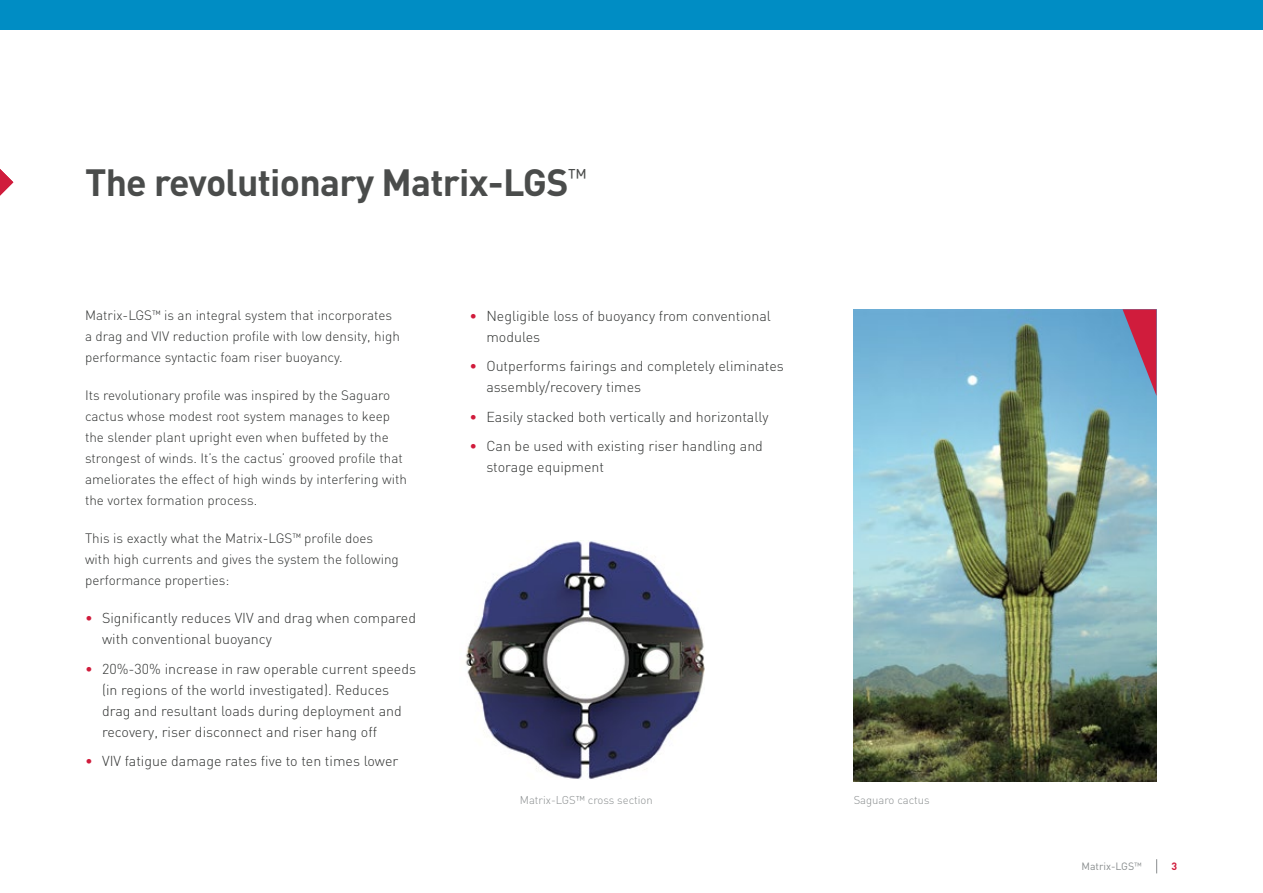
<style>
.page{position:relative;width:1263px;height:893px;background:#fff}
.page>*{position:absolute;margin:0;border:0;box-sizing:border-box;transform-origin:0 0}
.t1{font:700 37.5px "DIN";letter-spacing:-.02em;color:#4a4c4b}
.t2{font:300 14.25px/21px "DIN";color:#303231}
.t3{font:300 13.5px/21px "DIN";color:#303231}
.t4{font:300 11.25px "DIN";color:#898d8e}
.t5{font:10.5px "DIN";color:#898d8e}
.t6{font:700 10.5px "DIN";color:#d01c3c}
.s1{color:#d01c3c}
.s2{font-size:9px}
</style>
<div class="page">
<svg style="left:1156px;top:859px;width:1px;height:14px"></svg>
<svg style="left:0;top:169px;width:13px;height:27px"></svg>
<img style="left:854px;top:309px;width:303px;height:473px">
<svg style="left:1122px;top:309px;width:34px;height:87px;background:#986589"></svg>
<img style="left:465px;top:541px;width:240px;height:238px">
<div style="left:0;top:0;width:1263px;height:30px;background:#008dc4"></div>
<h1 class="t1" style="left:85px;top:158px;width:503px">The revolutionary Matrix-LGS<sup>™</sup></h1>
<p class="t3" style="left:85px;top:305px;width:316px">Matrix-LGS<sup>™</sup> is an integral system that incorporates a drag and VIV reduction profile with low density, high performance syntactic foam riser buoyancy.</p>
<p class="t3" style="left:85px;top:385px;width:323px">Its revolutionary profile was inspired by the Saguaro cactus whose modest root system manages to keep the slender plant upright even when buffeted by the strongest of winds. It’s the cactus’ grooved profile that ameliorates the effect of high winds by interfering with the vortex formation process.</p>
<p class="t3" style="left:85px;top:528px;width:315px">This is exactly what the Matrix-LGS<sup>™</sup> profile does with high currents and gives the system the following performance properties:</p>
<p class="t2" style="left:102px;top:607px;width:315px;text-indent:-17px"><span class="s1">•</span> Significantly reduces VIV and drag when compared with conventional buoyancy</p>
<p class="t2" style="left:102px;top:658px;width:315px;text-indent:-17px"><span class="s1">•</span> 20%-30% increase in raw operable current speeds (in regions of the world investigated). Reduces drag and resultant loads during deployment and recovery, riser disconnect and riser hang off</p>
<p class="t2" style="left:85px;top:750px;width:315px"><span class="s1">•</span> VIV fatigue damage rates five to ten times lower</p>
<p class="t2" style="left:486px;top:305px;width:286px;text-indent:-17px"><span class="s1">•</span> Negligible loss of buoyancy from conventional modules</p>
<p class="t2" style="left:486px;top:356px;width:299px;text-indent:-17px"><span class="s1">•</span> Outperforms fairings and completely eliminates assembly/recovery times</p>
<p class="t2" style="left:469px;top:406px;width:301px"><span class="s1">•</span> Easily stacked both vertically and horizontally</p>
<p class="t2" style="left:486px;top:436px;width:278px;text-indent:-17px"><span class="s1">•</span> Can be used with existing riser handling and storage equipment</p>
<p class="t4" style="left:520px;top:792px;width:134px">Matrix-LGS™ cross section</p>
<p class="t4" style="left:854px;top:792px;width:78px">Saguaro cactus</p>
<p class="t5" style="left:1081px;top:860px;width:62px">Matrix-LGS<span class="s2">™</span></p>
<p class="t6" style="left:1171px;top:860px;width:7px">3</p>
</div>
